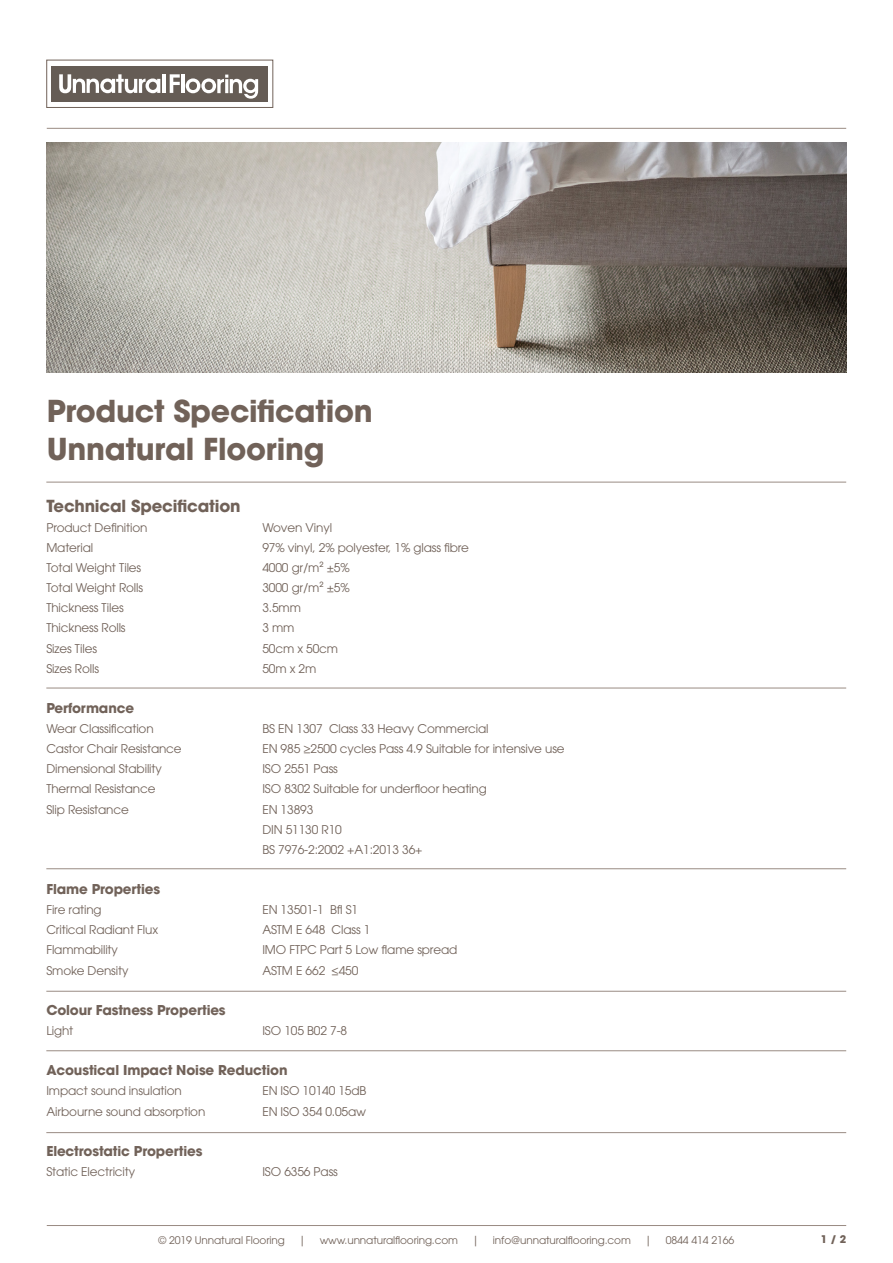
<style>
.page{position:relative;width:893px;height:1263px;background:#fff}
.page>*{position:absolute;margin:0;border:0;box-sizing:border-box;transform-origin:0 0}
.t1{font:700 30px "ITC Avant Garde Pro";letter-spacing:-.01em;color:#716259}
.t2{font:700 16.5px "ITC Avant Garde Pro";letter-spacing:-.01em;color:#716259}
.t3{font:700 13.5px "ITC Avant Garde Pro";letter-spacing:-.01em;color:#716259}
.t4{font:12px "ITC Avant Garde Pro";letter-spacing:-.01em;color:#716259}
.t5{font:10.5px "ITC Avant Garde Pro";letter-spacing:-.01em;color:#716259}
.t6{font:700 10.5px "ITC Avant Garde Pro";color:#716259}
</style>
<div class="page">
<hr style="left:47px;top:128px;width:799px;height:1px;background:#998b83">
<hr style="left:46px;top:482px;width:800px;height:1px;background:#998b83">
<hr style="left:46px;top:688px;width:800px;height:1px;background:#998b83">
<hr style="left:46px;top:991px;width:800px;height:1px;background:#998b83">
<hr style="left:46px;top:1050px;width:800px;height:1px;background:#998b83">
<hr style="left:46px;top:1132px;width:800px;height:1px;background:#998b83">
<hr style="left:46px;top:868px;width:800px;height:1px;background:#998b83">
<hr style="left:47px;top:1225px;width:799px;height:1px;background:#998b83">
<img style="left:47px;top:142px;width:799px;height:231px">
<svg style="left:46px;top:59px;width:228px;height:49px"></svg>
<p class="t1" style="left:47px;top:391px;width:327px">Product Specification</p>
<p class="t1" style="left:47px;top:429px;width:279px">Unnatural Flooring</p>
<p class="t2" style="left:46px;top:494px;width:196px">Technical Specification</p>
<p class="t4" style="left:46px;top:520px;width:103px">Product Definition</p>
<p class="t4" style="left:262px;top:520px;width:71px">Woven Vinyl</p>
<p class="t4" style="left:46px;top:540px;width:48px">Material</p>
<p class="t4" style="left:262px;top:540px;width:208px">97% vinyl, 2% polyester, 1% glass fibre</p>
<p class="t4" style="left:46px;top:560px;width:96px">Total Weight Tiles</p>
<p class="t4" style="left:262px;top:560px;width:89px">4000 gr/m² ±5%</p>
<p class="t4" style="left:46px;top:580px;width:98px">Total Weight Rolls</p>
<p class="t4" style="left:262px;top:580px;width:89px">3000 gr/m² ±5%</p>
<p class="t4" style="left:46px;top:600px;width:79px">Thickness Tiles</p>
<p class="t4" style="left:262px;top:600px;width:40px">3.5mm</p>
<p class="t4" style="left:46px;top:621px;width:81px">Thickness Rolls</p>
<p class="t4" style="left:262px;top:621px;width:34px">3 mm</p>
<p class="t4" style="left:46px;top:641px;width:52px">Sizes Tiles</p>
<p class="t4" style="left:262px;top:641px;width:77px">50cm x 50cm</p>
<p class="t4" style="left:46px;top:661px;width:54px">Sizes Rolls</p>
<p class="t4" style="left:262px;top:661px;width:56px">50m x 2m</p>
<p class="t3" style="left:46px;top:699px;width:89px">Performance</p>
<p class="t4" style="left:46px;top:721px;width:109px">Wear Classification</p>
<p class="t4" style="left:262px;top:721px;width:228px">BS EN 1307 Class 33 Heavy Commercial</p>
<p class="t4" style="left:46px;top:741px;width:137px">Castor Chair Resistance</p>
<p class="t4" style="left:262px;top:741px;width:304px">EN 985 ≥2500 cycles Pass 4.9 Suitable for intensive use</p>
<p class="t4" style="left:46px;top:761px;width:117px">Dimensional Stability</p>
<p class="t4" style="left:262px;top:761px;width:77px">ISO 2551 Pass</p>
<p class="t4" style="left:46px;top:782px;width:111px">Thermal Resistance</p>
<p class="t4" style="left:262px;top:782px;width:226px">ISO 8302 Suitable for underfloor heating</p>
<p class="t4" style="left:46px;top:802px;width:84px">Slip Resistance</p>
<p class="t4" style="left:262px;top:802px;width:53px">EN 13893</p>
<p class="t4" style="left:262px;top:822px;width:81px">DIN 51130 R10</p>
<p class="t4" style="left:262px;top:842px;width:162px">BS 7976-2:2002 +A1:2013 36+</p>
<p class="t3" style="left:46px;top:880px;width:115px">Flame Properties</p>
<p class="t4" style="left:46px;top:902px;width:57px">Fire rating</p>
<p class="t4" style="left:262px;top:902px;width:97px">EN 13501-1 Bfl S1</p>
<p class="t4" style="left:46px;top:922px;width:113px">Critical Radiant Flux</p>
<p class="t4" style="left:262px;top:922px;width:110px">ASTM E 648 Class 1</p>
<p class="t4" style="left:46px;top:943px;width:73px">Flammability</p>
<p class="t4" style="left:262px;top:943px;width:196px">IMO FTPC Part 5 Low flame spread</p>
<p class="t4" style="left:46px;top:963px;width:84px">Smoke Density</p>
<p class="t4" style="left:262px;top:963px;width:98px">ASTM E 662 ≤450</p>
<p class="t3" style="left:46px;top:1001px;width:181px">Colour Fastness Properties</p>
<p class="t4" style="left:46px;top:1023px;width:28px">Light</p>
<p class="t4" style="left:262px;top:1023px;width:86px">ISO 105 B02 7-8</p>
<p class="t3" style="left:46px;top:1061px;width:243px">Acoustical Impact Noise Reduction</p>
<p class="t4" style="left:46px;top:1083px;width:137px">Impact sound insulation</p>
<p class="t4" style="left:262px;top:1083px;width:106px">EN ISO 10140 15dB</p>
<p class="t4" style="left:46px;top:1104px;width:160px">Airbourne sound absorption</p>
<p class="t4" style="left:262px;top:1104px;width:105px">EN ISO 354 0.05aw</p>
<p class="t3" style="left:46px;top:1142px;width:158px">Electrostatic Properties</p>
<p class="t4" style="left:46px;top:1164px;width:90px">Static Electricity</p>
<p class="t4" style="left:262px;top:1164px;width:77px">ISO 6356 Pass</p>
<p class="t5" style="left:159px;top:1233px;width:128px">© 2019 Unnatural Flooring</p>
<p class="t5" style="left:299px;top:1233px;width:9px">|</p>
<p class="t5" style="left:320px;top:1233px;width:140px">www.unnaturalflooring.com</p>
<p class="t5" style="left:472px;top:1233px;width:9px">|</p>
<p class="t5" style="left:493px;top:1233px;width:139px">info@unnaturalflooring.com</p>
<p class="t5" style="left:645px;top:1233px;width:9px">|</p>
<p class="t5" style="left:666px;top:1233px;width:70px">0844 414 2166</p>
<p class="t6" style="left:821px;top:1232px;width:27px">1 / 2</p>
</div>
